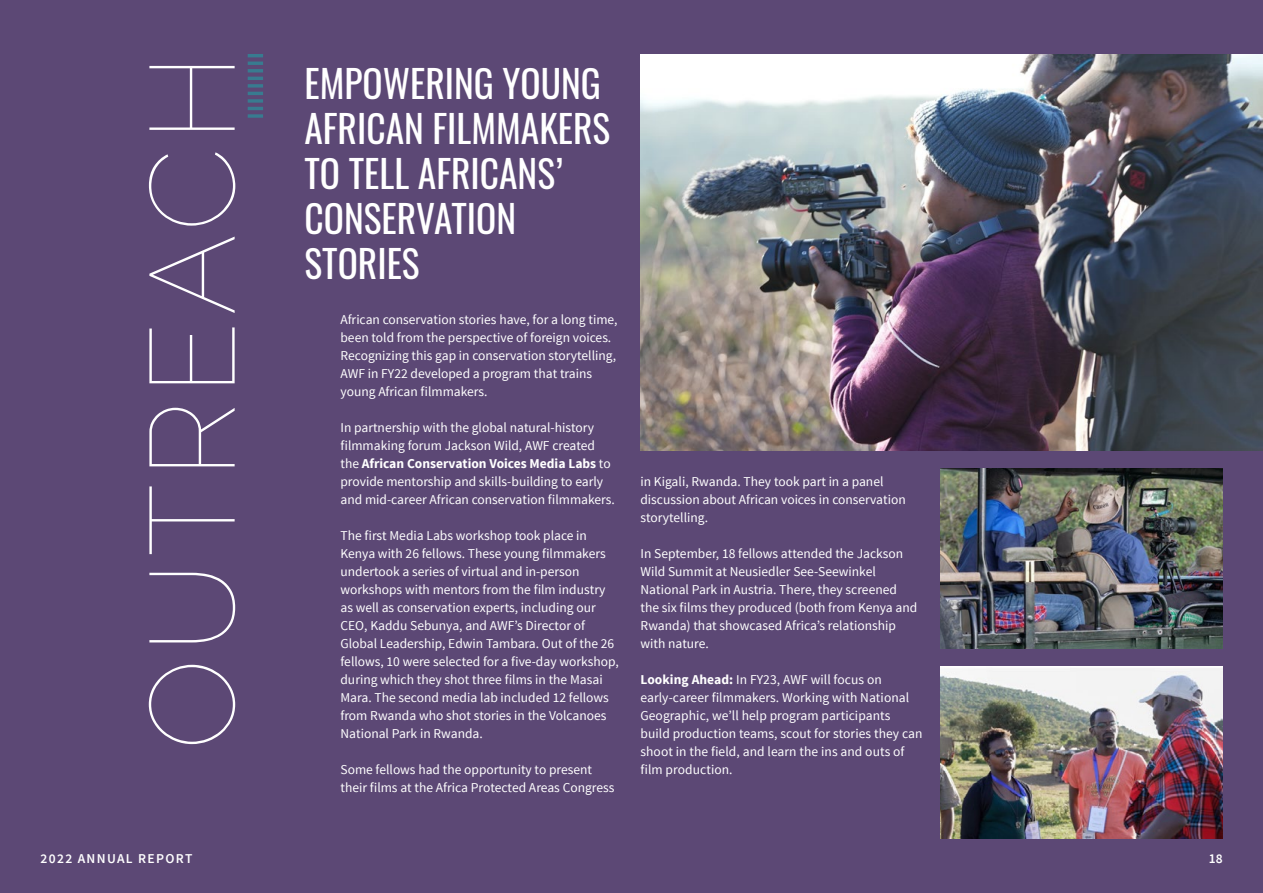
<style>
.page{position:relative;width:1263px;height:893px;background:#5c4875}
.page>*{position:absolute;margin:0;border:0;box-sizing:border-box;transform-origin:0 0}
.t1{font:100 120px "Raleway";letter-spacing:.05em;color:#fff}
.t2{font:37.5px/45px "Oswald";color:#fff}
.t3{font:13.5px/18px "Source Sans Pro";color:#fff}
.t4{font:600 13.5px "Source Sans Pro";letter-spacing:.1em;color:#fff}
.s1{font-weight:700}
</style>
<div class="page">
<img style="left:640px;top:54px;width:623px;height:396px">
<svg style="left:248px;top:54px;width:15px;height:64px"></svg>
<img style="left:940px;top:468px;width:282px;height:180px">
<img style="left:940px;top:666px;width:282px;height:173px">
<h1 class="t1" style="left:122px;top:750px;width:697px;rotate:-90deg">OUTREACH</h1>
<h2 class="t2" style="left:304px;top:57px;width:307px">EMPOWERING YOUNG<br>AFRICAN FILMMAKERS<br>TO TELL AFRICANS’<br>CONSERVATION<br>STORIES</h2>
<p class="t3" style="left:340px;top:311px;width:279px">African conservation stories have, for a long time, been told from the perspective of foreign voices.<br>Recognizing this gap in conservation storytelling, AWF in FY22 developed a program that trains young African filmmakers.</p>
<p class="t3" style="left:340px;top:419px;width:276px">In partnership with the global natural-history filmmaking forum Jackson Wild, AWF created the <span class="s1">African Conservation Voices Media Labs</span> to provide mentorship and skills-building to early and mid-career African conservation filmmakers.</p>
<p class="t3" style="left:340px;top:527px;width:280px">The first Media Labs workshop took place in Kenya with 26 fellows. These young filmmakers undertook a series of virtual and in-person workshops with mentors from the film industry as well as conservation experts, including our CEO, Kaddu Sebunya, and AWF’s Director of Global Leadership, Edwin Tambara. Out of the 26 fellows, 10 were selected for a five-day workshop, during which they shot three films in the Masai Mara. The second media lab included 12 fellows from Rwanda who shot stories in the Volcanoes National Park in Rwanda.</p>
<p class="t3" style="left:340px;top:761px;width:275px">Some fellows had the opportunity to present their films at the Africa Protected Areas Congress</p>
<p class="t3" style="left:640px;top:473px;width:267px">in Kigali, Rwanda. They took part in a panel discussion about African voices in conservation storytelling.</p>
<p class="t3" style="left:640px;top:545px;width:278px">In September, 18 fellows attended the Jackson Wild Summit at Neusiedler See-Seewinkel National Park in Austria. There, they screened the six films they produced (both from Kenya and Rwanda) that showcased Africa’s relationship with nature.</p>
<p class="t3" style="left:640px;top:671px;width:284px"><span class="s1">Looking Ahead:</span> In FY23, AWF will focus on early-career filmmakers. Working with National Geographic, we’ll help program participants build production teams, scout for stories they can shoot in the field, and learn the ins and outs of</p>
<p class="t3" style="left:640px;top:761px;width:94px">film production.</p>
<p class="t4" style="left:40px;top:850px;width:154px">2022 ANNUAL REPORT</p>
<p class="t4" style="left:1209px;top:850px;width:15px">18</p>
</div>
